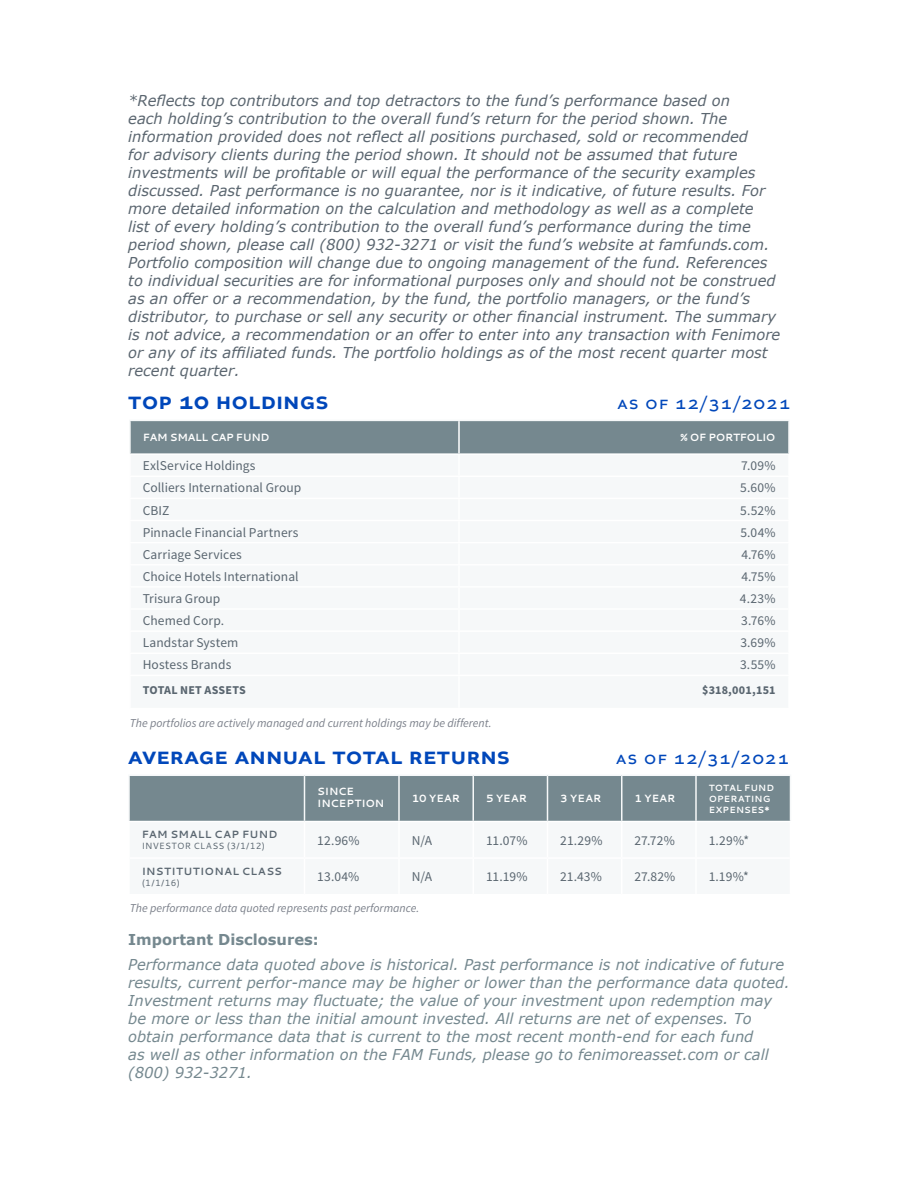
<style>
.page{position:relative;width:918px;height:1188px;background:#fff}
.page>*{position:absolute;margin:0;border:0;box-sizing:border-box;transform-origin:0 0}
.t1{font:500 24px "Altivo";letter-spacing:.025em;color:#0047ba}
.t2{font:18px "Altivo";letter-spacing:.075em;color:#0047ba}
.t3{font:italic 15px/18px "Verdana";color:#5b6670}
.t4{font:italic 15px/18px "Verdana";color:#75888f}
.t5{font:700 15px "Verdana";color:#75888f}
.Table{font:13.5px "Source Sans Pro";letter-spacing:.005em;color:#5a6670}
.t6{font:italic 12px "Source Sans Variable";color:#7b808a}
.Table-2{font:700 12px "Source Sans Pro";letter-spacing:.015em;color:#5a6670}
.Table-3{font:700 10.5px/12px "Cantarell";letter-spacing:-.01em;color:#fff}
.Table-4{font:700 10.5px "Cantarell";letter-spacing:.035em;color:#5a6670}
.Table-5{font:700 10.5px "Cantarell";letter-spacing:-.03em;color:#fff}
.Table-6{font:9px "Cantarell";letter-spacing:.035em;color:#5a6670}
.Table-7{font:700 9px/10.8px "Cantarell";letter-spacing:.025em;color:#fff}
</style>
<div class="page">
<div style="left:131px;top:421px;width:657px;height:32px;background:#75888f"></div>
<hr style="left:129px;top:421px;width:2px;height:32px;background:#f6f8f9">
<hr style="left:129px;top:420px;width:330px;height:1px;background:#f6f8f9">
<hr style="left:459px;top:420px;width:331px;height:1px;background:#f6f8f9">
<hr style="left:788px;top:421px;width:2px;height:32px;background:#f6f8f9">
<hr style="left:458px;top:421px;width:2px;height:32px;background:#fff">
<div style="left:130px;top:776px;width:660px;height:45px;background:#75888f"></div>
<hr style="left:128px;top:776px;width:2px;height:45px;background:#f6f8f9">
<hr style="left:128px;top:775px;width:176px;height:1px;background:#f6f8f9">
<hr style="left:304px;top:776px;width:1px;height:45px;background:#f6f8f9">
<hr style="left:304px;top:775px;width:95px;height:1px;background:#f6f8f9">
<hr style="left:398px;top:776px;width:2px;height:45px;background:#f6f8f9">
<hr style="left:399px;top:775px;width:74px;height:1px;background:#f6f8f9">
<hr style="left:472px;top:776px;width:2px;height:45px;background:#f6f8f9">
<hr style="left:473px;top:775px;width:75px;height:1px;background:#f6f8f9">
<hr style="left:547px;top:776px;width:1px;height:45px;background:#f6f8f9">
<hr style="left:548px;top:775px;width:74px;height:1px;background:#f6f8f9">
<hr style="left:621px;top:776px;width:1px;height:45px;background:#f6f8f9">
<hr style="left:622px;top:775px;width:74px;height:1px;background:#f6f8f9">
<hr style="left:695px;top:776px;width:2px;height:45px;background:#f6f8f9">
<hr style="left:696px;top:775px;width:95px;height:1px;background:#f6f8f9">
<hr style="left:790px;top:776px;width:1px;height:45px;background:#f6f8f9">
<p class="t3" style="left:128px;top:92px;width:654px">*Reflects top contributors and top detractors to the fund’s performance based on<br>each holding’s contribution to the overall fund’s return for the period shown. The information provided does not reflect all positions purchased, sold or recommended<br>for advisory clients during the period shown. It should not be assumed that future investments will be profitable or will equal the performance of the security examples discussed. Past performance is no guarantee, nor is it indicative, of future results. For more detailed information on the calculation and methodology as well as a complete<br>list of every holding’s contribution to the overall fund’s performance during the time period shown, please call (800) 932-3271 or visit the fund’s website at famfunds.com.<br>Portfolio composition will change due to ongoing management of the fund. References to individual securities are for informational purposes only and should not be construed as an offer or a recommendation, by the fund, the portfolio managers, or the fund’s distributor, to purchase or sell any security or other financial instrument. The summary is not advice, a recommendation or an offer to enter into any transaction with Fenimore or any of its affiliated funds. The portfolio holdings as of the most recent quarter most recent quarter.</p>
<p class="t1" style="left:128px;top:386px;width:202px">top 10 holdings</p>
<p class="t2" style="left:617px;top:392px;width:174px">as of 12/31/2021</p>
<p class="Table-5" style="left:143px;top:430px;width:128px">FAM SMALL CAP FUND</p>
<p class="Table-5" style="left:680px;top:430px;width:97px">% OF PORTFOLIO</p>
<p class="Table" style="left:143px;top:457px;width:114px">ExlService Holdings</p>
<p class="Table" style="left:741px;top:457px;width:36px">7.09%</p>
<p class="Table" style="left:143px;top:479px;width:160px">Colliers International Group</p>
<p class="Table" style="left:740px;top:479px;width:37px">5.60%</p>
<p class="Table" style="left:143px;top:501px;width:28px">CBIZ</p>
<p class="Table" style="left:740px;top:501px;width:37px">5.52%</p>
<p class="Table" style="left:143px;top:524px;width:157px">Pinnacle Financial Partners</p>
<p class="Table" style="left:740px;top:524px;width:37px">5.04%</p>
<p class="Table" style="left:143px;top:546px;width:101px">Carriage Services</p>
<p class="Table" style="left:741px;top:546px;width:36px">4.76%</p>
<p class="Table" style="left:143px;top:568px;width:157px">Choice Hotels International</p>
<p class="Table" style="left:741px;top:568px;width:36px">4.75%</p>
<p class="Table" style="left:143px;top:590px;width:79px">Trisura Group</p>
<p class="Table" style="left:740px;top:590px;width:37px">4.23%</p>
<p class="Table" style="left:143px;top:612px;width:83px">Chemed Corp.</p>
<p class="Table" style="left:741px;top:612px;width:36px">3.76%</p>
<p class="Table" style="left:143px;top:634px;width:97px">Landstar System</p>
<p class="Table" style="left:740px;top:634px;width:37px">3.69%</p>
<p class="Table" style="left:143px;top:656px;width:90px">Hostess Brands</p>
<p class="Table" style="left:740px;top:656px;width:37px">3.55%</p>
<p class="Table-2" style="left:143px;top:682px;width:105px">TOTAL NET ASSETS</p>
<p class="Table-2" style="left:702px;top:682px;width:75px">$318,001,151</p>
<p class="t6" style="left:130px;top:716px;width:363px">The portfolios are actively managed and current holdings may be different.</p>
<p class="t1" style="left:128px;top:740px;width:383px">average annual total returns</p>
<p class="t2" style="left:616px;top:746px;width:174px">as of 12/31/2021</p>
<p class="Table-4" style="left:142px;top:827px;width:137px">FAM SMALL CAP FUND</p>
<p class="Table-6" style="left:142px;top:840px;width:125px">INVESTOR CLASS (3/1/12)</p>
<p class="Table-4" style="left:142px;top:864px;width:142px">INSTITUTIONAL CLASS</p>
<p class="Table-6" style="left:142px;top:876px;width:40px">(1/1/16)</p>
<p class="Table-3" style="left:317px;top:785px;width:69px">SINCE<br>INCEPTION</p>
<p class="Table-3" style="left:412px;top:792px;width:50px">10 YEAR</p>
<p class="Table-3" style="left:486px;top:792px;width:43px">5 YEAR</p>
<p class="Table-3" style="left:560px;top:792px;width:43px">3 YEAR</p>
<p class="Table-3" style="left:634px;top:792px;width:43px">1 YEAR</p>
<p class="Table-7" style="left:709px;top:782px;width:67px">TOTAL FUND<br>OPERATING<br>EXPENSES*</p>
<p class="Table" style="left:317px;top:832px;width:44px">12.96%</p>
<p class="Table" style="left:412px;top:832px;width:22px">N/A</p>
<p class="Table" style="left:486px;top:832px;width:43px">11.07%</p>
<p class="Table" style="left:560px;top:832px;width:44px">21.29%</p>
<p class="Table" style="left:634px;top:832px;width:42px">27.72%</p>
<p class="Table" style="left:709px;top:832px;width:42px">1.29%*</p>
<p class="Table" style="left:317px;top:868px;width:44px">13.04%</p>
<p class="Table" style="left:412px;top:868px;width:22px">N/A</p>
<p class="Table" style="left:486px;top:868px;width:43px">11.19%</p>
<p class="Table" style="left:560px;top:868px;width:43px">21.43%</p>
<p class="Table" style="left:634px;top:868px;width:42px">27.82%</p>
<p class="Table" style="left:709px;top:868px;width:42px">1.19%*</p>
<p class="t6" style="left:130px;top:900px;width:291px">The performance data quoted represents past performance.</p>
<p class="t5" style="left:128px;top:930px;width:192px">Important Disclosures:</p>
<p class="t4" style="left:128px;top:956px;width:663px">Performance data quoted above is historical. Past performance is not indicative of future results, current perfor-mance may be higher or lower than the performance data quoted.<br>Investment returns may fluctuate; the value of your investment upon redemption may be more or less than the initial amount invested. All returns are net of expenses. To obtain performance data that is current to the most recent month-end for each fund<br>as well as other information on the FAM Funds, please go to fenimoreasset.com or call (800) 932-3271.</p>
</div>
